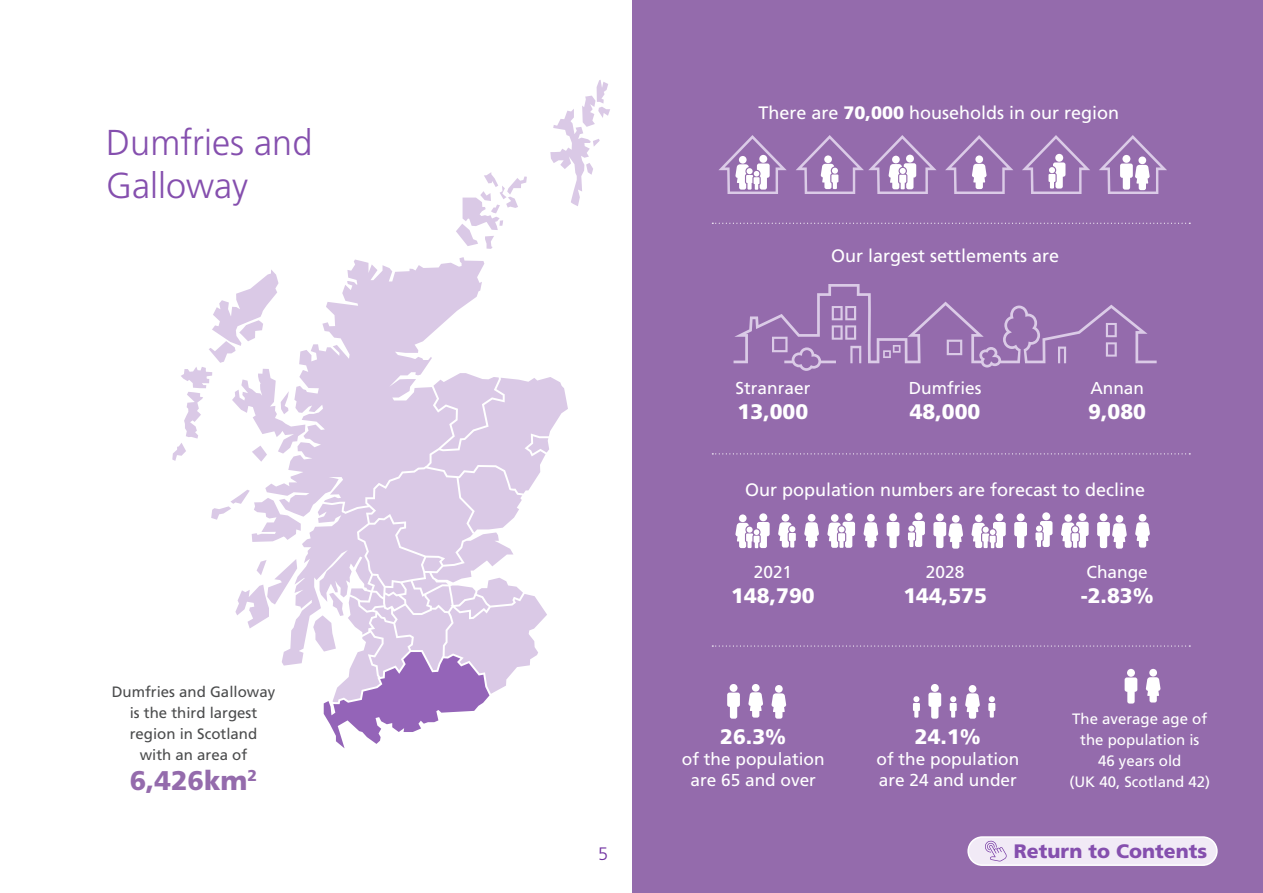
<style>
.page{position:relative;width:1263px;height:893px;background:#fff}
.page>*{position:absolute;margin:0;border:0;box-sizing:border-box;transform-origin:0 0}
.Heading{font:300 36px/43.2px "Frutiger LT Pro";color:#854fae}
.Body_Text{font:900 27px "Frutiger LT Pro";color:#946bac}
.Body_Text-2{font:900 21px "Frutiger LT Pro";color:#fff}
.t1{font:900 19.5px "Frutiger LT Pro";color:#854fae}
.Body_Text-3{font:18px "Frutiger LT Pro";color:#fff}
.t2{font:300 18px "Frutiger LT Pro";color:#7030a0}
.Body_Text-4{font:17.25px/21px "Frutiger LT Pro";color:#fff;text-align:center}
.Body_Text-5{font:15px/21px "Frutiger LT Pro";color:#4b4c4d;text-align:center}
.Body_Text-6{font:15px/21px "Frutiger LT Pro";color:#fff;text-align:center}
.s1{font-weight:900}
</style>
<div class="page">
<div style="left:632px;top:0;width:631px;height:893px;background:#946bac"></div>
<svg style="left:456px;top:172px;width:71px;height:77px"></svg>
<svg style="left:550px;top:80px;width:60px;height:126px"></svg>
<svg style="left:352px;top:257px;width:132px;height:12px"></svg>
<svg style="left:172px;top:269px;width:396px;height:479px"></svg>
<svg style="left:733px;top:284px;width:424px;height:87px"></svg>
<div style="left:831px;top:514px;width:7px;height:8px;background:#fff;border-radius:50%"></div>
<div style="left:845px;top:513px;width:8px;height:8px;background:#fff;border-radius:50%"></div>
<svg style="left:827px;top:522px;width:28px;height:26px"></svg>
<div style="left:1064px;top:514px;width:8px;height:8px;background:#fff;border-radius:50%"></div>
<div style="left:1078px;top:513px;width:8px;height:8px;background:#fff;border-radius:50%"></div>
<svg style="left:1061px;top:522px;width:28px;height:26px"></svg>
<svg style="left:796px;top:135px;width:140px;height:59px"></svg>
<div style="left:782px;top:514px;width:7px;height:8px;background:#fff;border-radius:50%"></div>
<svg style="left:778px;top:522px;width:18px;height:26px"></svg>
<svg style="left:1022px;top:135px;width:68px;height:59px"></svg>
<div style="left:1042px;top:512px;width:8px;height:8px;background:#fff;border-radius:50%"></div>
<svg style="left:1035px;top:521px;width:17px;height:26px"></svg>
<div style="left:915px;top:512px;width:8px;height:8px;background:#fff;border-radius:50%"></div>
<svg style="left:908px;top:521px;width:17px;height:26px"></svg>
<svg style="left:945px;top:135px;width:68px;height:59px"></svg>
<svg style="left:863px;top:514px;width:15px;height:34px"></svg>
<svg style="left:771px;top:685px;width:15px;height:34px"></svg>
<svg style="left:965px;top:685px;width:15px;height:34px"></svg>
<svg style="left:748px;top:684px;width:15px;height:34px"></svg>
<svg style="left:1146px;top:669px;width:14px;height:33px"></svg>
<svg style="left:1135px;top:514px;width:15px;height:34px"></svg>
<svg style="left:804px;top:514px;width:15px;height:34px"></svg>
<svg style="left:1099px;top:135px;width:68px;height:59px"></svg>
<svg style="left:1097px;top:515px;width:30px;height:34px"></svg>
<svg style="left:933px;top:515px;width:30px;height:34px"></svg>
<div style="left:889px;top:513px;width:8px;height:8px;background:#fff;border-radius:50%"></div>
<svg style="left:887px;top:522px;width:12px;height:26px"></svg>
<div style="left:1017px;top:513px;width:7px;height:8px;background:#fff;border-radius:50%"></div>
<svg style="left:1014px;top:522px;width:13px;height:26px"></svg>
<div style="left:729px;top:684px;width:8px;height:8px;background:#fff;border-radius:50%"></div>
<svg style="left:727px;top:693px;width:13px;height:26px"></svg>
<div style="left:1127px;top:669px;width:8px;height:8px;background:#fff;border-radius:50%"></div>
<svg style="left:1124px;top:677px;width:13px;height:27px"></svg>
<div style="left:931px;top:684px;width:8px;height:8px;background:#fff;border-radius:50%"></div>
<svg style="left:928px;top:693px;width:13px;height:26px"></svg>
<svg style="left:719px;top:135px;width:68px;height:59px"></svg>
<div style="left:759px;top:513px;width:8px;height:8px;background:#fff;border-radius:50%"></div>
<div style="left:739px;top:514px;width:8px;height:8px;background:#fff;border-radius:50%"></div>
<svg style="left:735px;top:522px;width:35px;height:26px"></svg>
<div style="left:995px;top:513px;width:8px;height:8px;background:#fff;border-radius:50%"></div>
<div style="left:975px;top:514px;width:8px;height:8px;background:#fff;border-radius:50%"></div>
<svg style="left:971px;top:522px;width:35px;height:26px"></svg>
<svg style="left:712px;top:223px;width:478px;height:1px"></svg>
<svg style="left:712px;top:453px;width:478px;height:1px"></svg>
<svg style="left:712px;top:645px;width:478px;height:2px"></svg>
<svg style="left:913px;top:696px;width:7px;height:22px"></svg>
<svg style="left:950px;top:696px;width:7px;height:22px"></svg>
<svg style="left:988px;top:696px;width:7px;height:22px"></svg>
<div style="left:968px;top:837px;width:249px;height:28px;background:#f1eaf6;border-radius:14px"></div>
<div style="left:967px;top:836px;width:251px;height:30px;border:2px solid #fff;border-radius:14px"></div>
<svg style="left:985px;top:841px;width:22px;height:20px"></svg>
<h1 class="Heading" style="left:106px;top:121px;width:208px">Dumfries and<br>Galloway</h1>
<p class="Body_Text-5" style="left:112px;top:681px;width:165px">Dumfries and Galloway is the third largest region in Scotland<br>with an area of</p>
<p class="Body_Text" style="left:130px;top:764px;width:129px">6,426km<sup>2</sup></p>
<p class="Body_Text-3" style="left:758px;top:102px;width:362px">There are <span class="s1">70,000</span> households in our region</p>
<p class="Body_Text-3" style="left:831px;top:245px;width:230px">Our largest settlements are</p>
<p class="Body_Text-4" style="left:736px;top:377px;width:76px">Stranraer</p>
<p class="Body_Text-2" style="left:738px;top:399px;width:72px">13,000</p>
<p class="Body_Text-4" style="left:909px;top:377px;width:74px">Dumfries</p>
<p class="Body_Text-2" style="left:910px;top:399px;width:72px">48,000</p>
<p class="Body_Text-4" style="left:1090px;top:377px;width:55px">Annan</p>
<p class="Body_Text-2" style="left:1088px;top:399px;width:59px">9,080</p>
<p class="Body_Text-3" style="left:745px;top:479px;width:402px">Our population numbers are forecast to decline</p>
<p class="Body_Text-4" style="left:754px;top:561px;width:40px">2021</p>
<p class="Body_Text-2" style="left:731px;top:583px;width:85px">148,790</p>
<p class="Body_Text-2" style="left:720px;top:724px;width:67px">26.3%</p>
<p class="Body_Text-4" style="left:682px;top:749px;width:144px">of the population are 65 and over</p>
<p class="Body_Text-4" style="left:926px;top:561px;width:40px">2028</p>
<p class="Body_Text-2" style="left:903px;top:583px;width:85px">144,575</p>
<p class="Body_Text-2" style="left:915px;top:724px;width:67px">24.1%</p>
<p class="Body_Text-4" style="left:876px;top:749px;width:144px;text-align:left">of the population are 24 and under</p>
<p class="Body_Text-4" style="left:1086px;top:561px;width:63px">Change</p>
<p class="Body_Text-2" style="left:1081px;top:583px;width:74px">-2.83%</p>
<p class="Body_Text-6" style="left:1069px;top:708px;width:142px">The average age of the population is<br>46 years old<br>(UK 40, Scotland 42)</p>
<p class="t2" style="left:598px;top:843px;width:12px">5</p>
<p class="t1" style="left:1014px;top:840px;width:195px">Return to Contents</p>
</div>
